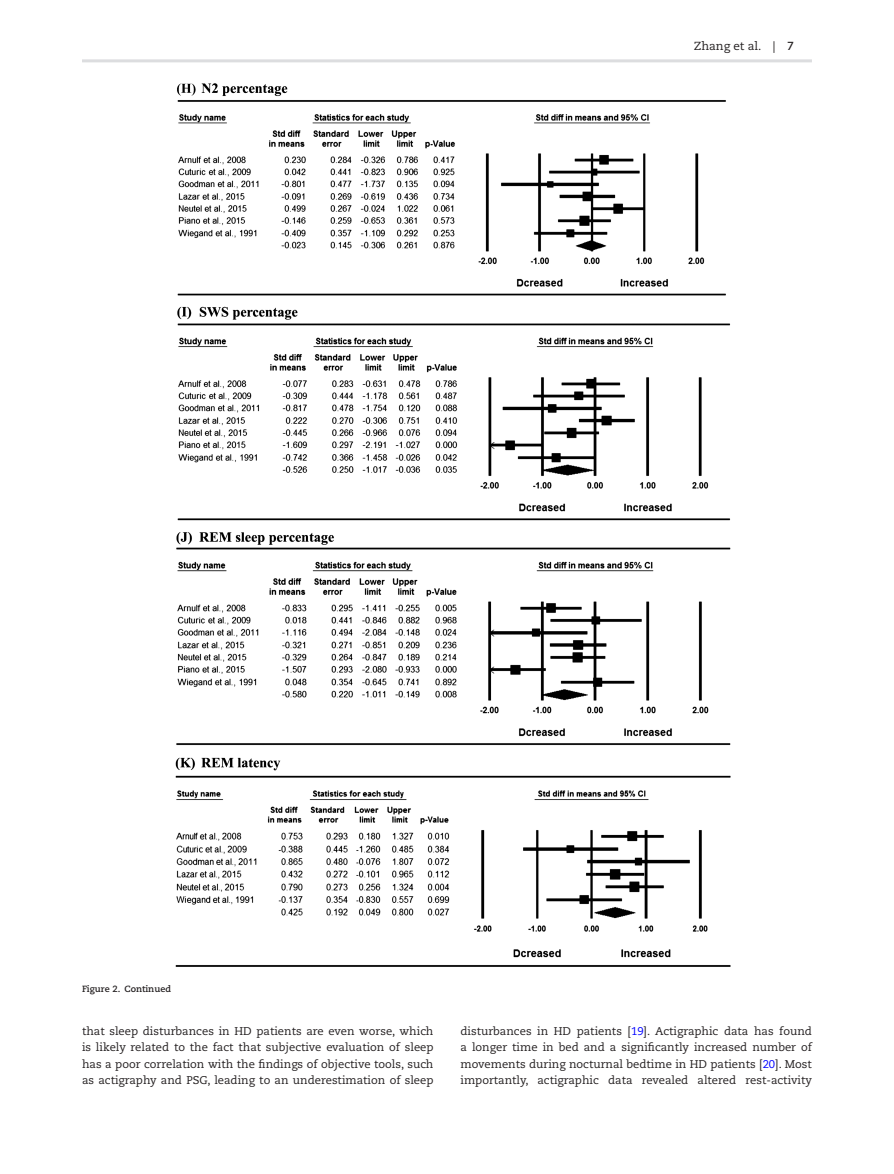
<style>
.page{position:relative;width:894px;height:1174px;background:#fff}
.page>*{position:absolute;margin:0;border:0;box-sizing:border-box;transform-origin:0 0}
.t1{font:11.7px "Caecilia LT Std";color:#231f20}
.t2{font:11.25px/16.5px "Caecilia LT Std";color:#231f20;text-align:justify}
.t3{font:700 9px "Caecilia LT Std";color:#231f20}
.s1{font-weight:700}
.s2{color:#00f}
</style>
<div class="page">
<hr style="left:82px;top:59px;width:729px;height:3px;background:#dcdddf">
<img style="left:175px;top:83px;width:556px;height:884px">
<p class="t3" style="left:82px;top:984px;width:90px">Figure 2. Continued</p>
<p class="t1" style="left:693px;top:40px;width:102px">Zhang et al. | <span class="s1">7</span></p>
<p class="t2" style="left:82px;top:1023px;width:353px">that sleep disturbances in HD patients are even worse, which is likely related to the fact that subjective evaluation of sleep has a poor correlation with the findings of objective tools, such as actigraphy and PSG, leading to an underestimation of sleep</p>
<p class="t2" style="left:460px;top:1023px;width:353px">disturbances in HD patients [<span class="s2">19</span>]. Actigraphic data has found a longer time in bed and a significantly increased number of movements during nocturnal bedtime in HD patients [<span class="s2">20</span>]. Most importantly, actigraphic data revealed altered rest-activity</p>
</div>
